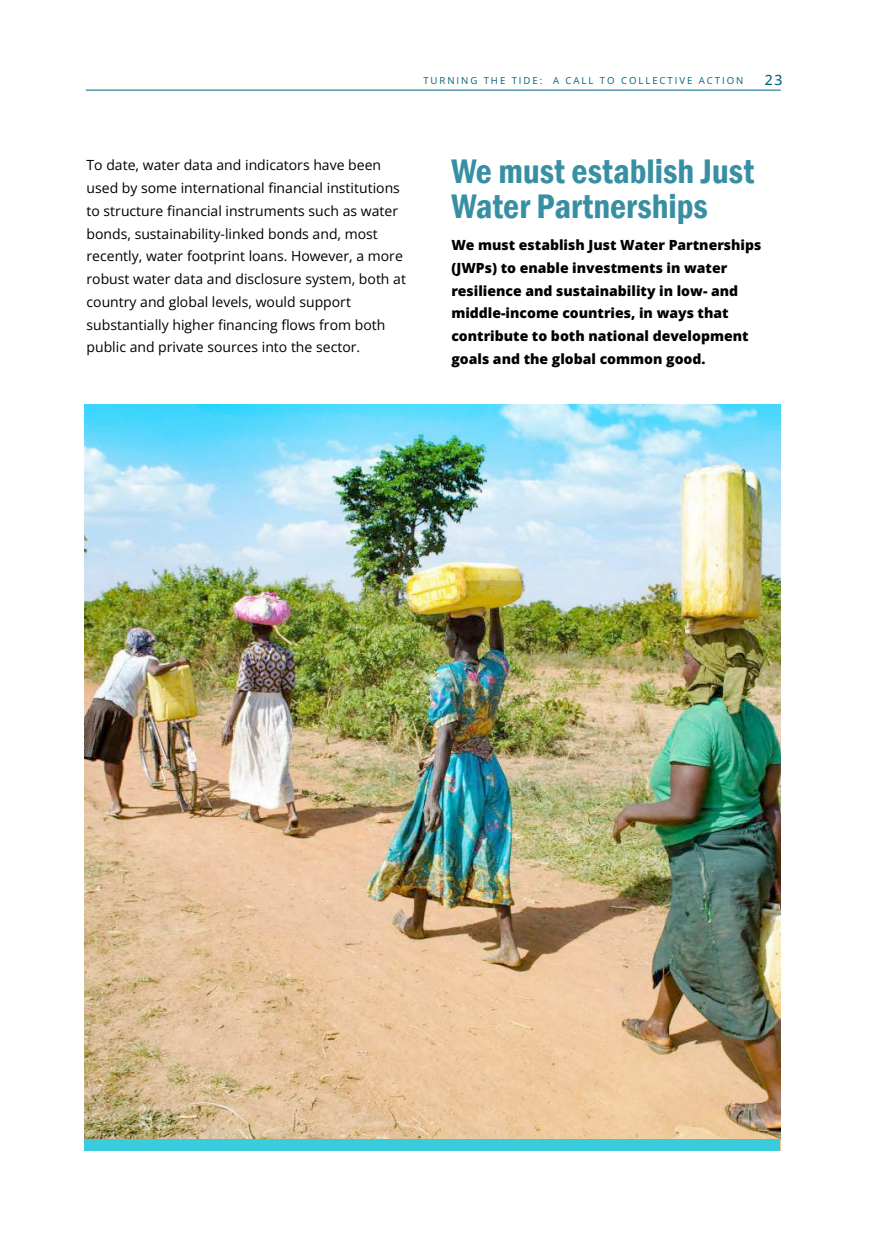
<style>
.page{position:relative;width:874px;height:1241px;background:#fff}
.page>*{position:absolute;margin:0;border:0;box-sizing:border-box;transform-origin:0 0}
.t1{font:600 condensed 35px/35px "Franklin Gothic";color:#388fa3}
.t2{font:14px/22.8px "Open Sans";color:#000}
.t3{font:800 14px/22.8px "Open Sans";color:#000}
.t4{font:500 14px "Open Sans";color:#00627c}
.t5{font:9.62px "Open Sans";letter-spacing:.2em;color:#00627c}
</style>
<div class="page">
<img style="left:85px;top:778px;width:694px;height:360px">
<img style="left:85px;top:405px;width:694px;height:373px">
<div style="left:85px;top:1138px;width:694px;height:12px;background:#3accdc"></div>
<hr style="left:86px;top:90px;width:694px;height:1px;background:#00627c">
<p class="t5" style="left:423px;top:74px;width:321px">TURNING THE TIDE: A CALL TO COLLECTIVE ACTION</p>
<p class="t4" style="left:764px;top:70px;width:19px">23</p>
<p class="t2" style="left:86px;top:153px;width:321px">To date, water data and indicators have been used by some international financial institutions to structure financial instruments such as water bonds, sustainability-linked bonds and, most recently, water footprint loans. However, a more robust water data and disclosure system, both at country and global levels, would support substantially higher financing flows from both public and private sources into the sector.</p>
<h1 class="t1" style="left:451px;top:153px;width:304px">We must establish Just<br>Water Partnerships</h1>
<p class="t3" style="left:451px;top:233px;width:311px">We must establish Just Water Partnerships (JWPs) to enable investments in water resilience and sustainability in low- and middle-income countries, in ways that contribute to both national development goals and the global common good.</p>
</div>
